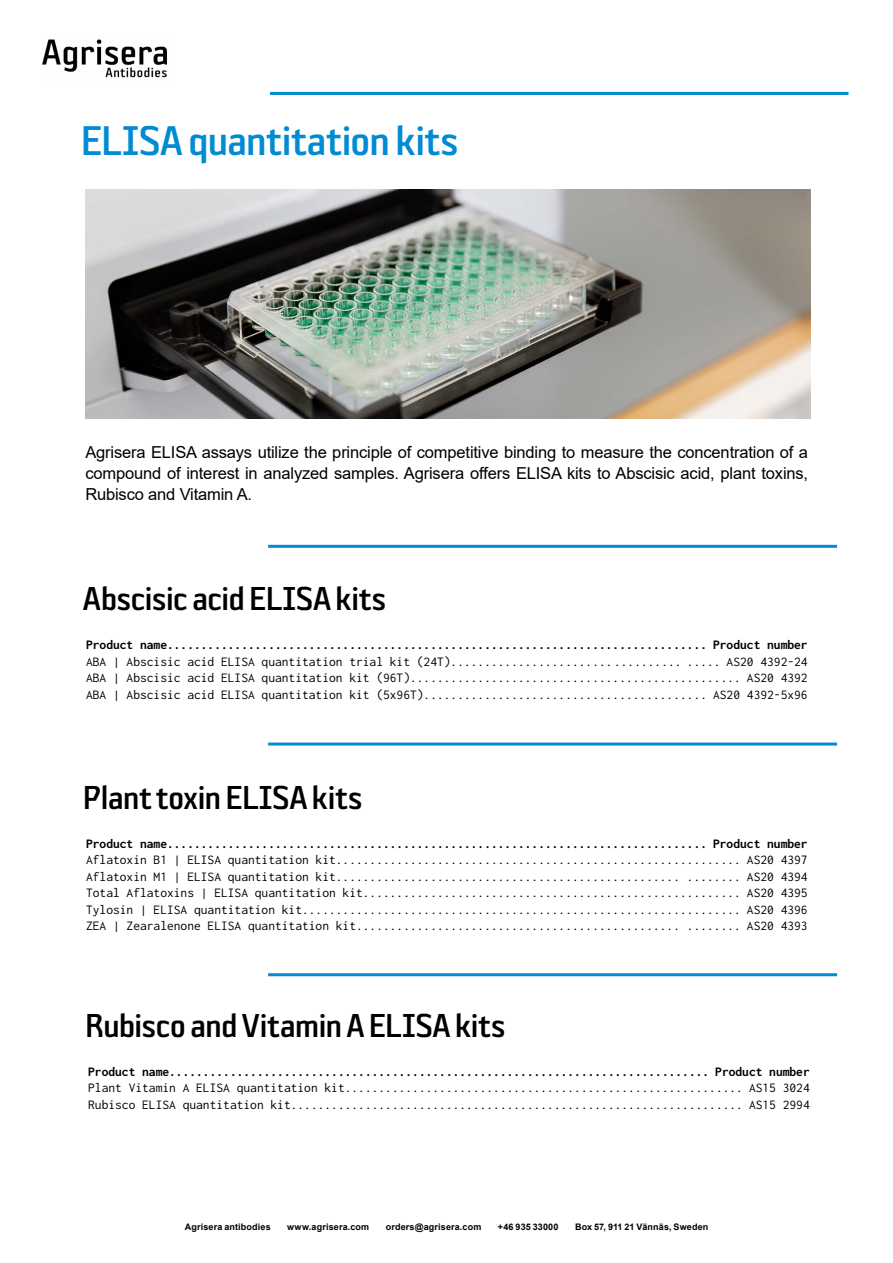
<style>
.page{position:relative;width:893px;height:1263px;background:#fff}
.page>*{position:absolute;margin:0;border:0;box-sizing:border-box;transform-origin:0 0}
.t1{font:45px "Sophisto OT C Gauge";letter-spacing:-.015em;color:#008bd2}
.t2{font:36px "Sophisto OT C Gauge";letter-spacing:-.025em;color:#000}
.t3{font:16.5px/21px "Arial";letter-spacing:-.01em;color:#000;text-align:justify}
.t4{font:13.5px/16.5px "Inconsolata";color:#000;text-align:justify}
.t5{font:700 9px "Arial";letter-spacing:.015em;color:#000}
</style>
<div class="page">
<hr style="left:270px;top:92px;width:578px;height:3px;background:#008bd2">
<img style="left:42px;top:40px;width:125px;height:38px">
<img style="left:85px;top:189px;width:725px;height:229px">
<hr style="left:268px;top:742px;width:569px;height:3px;background:#008bd2">
<hr style="left:268px;top:973px;width:569px;height:3px;background:#008bd2">
<hr style="left:268px;top:545px;width:569px;height:3px;background:#008bd2">
<h1 class="t1" style="left:81px;top:116px;width:380px">ELISA quantitation kits</h1>
<p class="t3" style="left:85px;top:441px;width:724px">Agrisera ELISA assays utilize the principle of competitive binding to measure the concentration of a compound of interest in analyzed samples. Agrisera offers ELISA kits to Abscisic acid, plant toxins, Rubisco and Vitamin A.</p>
<h2 class="t2" style="left:83px;top:578px;width:305px">Abscisic acid ELISA kits</h2>
<p class="t4" style="left:86px;top:637px;width:723px">Product name................................................................................ Product number ABA | Abscisic acid ELISA quantitation trial kit (24T).................................. ..... AS20 4392-24<br>ABA | Abscisic acid ELISA quantitation kit (96T)................................................. AS20 4392<br>ABA | Abscisic acid ELISA quantitation kit (5x96T).......................................... AS20 4392-5x96</p>
<h2 class="t2" style="left:83px;top:777px;width:281px">Plant toxin ELISA kits</h2>
<p class="t4" style="left:86px;top:836px;width:723px">Product name................................................................................ Product number Aflatoxin B1 | ELISA quantitation kit............................................................ AS20 4397<br>Aflatoxin M1 | ELISA quantitation kit................................................... ........ AS20 4394<br>Total Aflatoxins | ELISA quantitation kit........................................................ AS20 4395<br>Tylosin | ELISA quantitation kit................................................................. AS20 4396<br>ZEA | Zearalenone ELISA quantitation kit................................................ ........ AS20 4393</p>
<h2 class="t2" style="left:85px;top:1005px;width:422px">Rubisco and Vitamin A ELISA kits</h2>
<p class="t4" style="left:88px;top:1063px;width:723px">Product name................................................................................ Product number Plant Vitamin A ELISA quantitation kit........................................................... AS15 3024<br>Rubisco ELISA quantitation kit................................................................... AS15 2994</p>
<p class="t5" style="left:185px;top:1221px;width:87px">Agrisera antibodies</p>
<p class="t5" style="left:287px;top:1221px;width:84px">www.agrisera.com</p>
<p class="t5" style="left:386px;top:1221px;width:97px">orders@agrisera.com</p>
<p class="t5" style="left:498px;top:1221px;width:62px">+46 935 33000</p>
<p class="t5" style="left:575px;top:1221px;width:135px">Box 57, 911 21 Vännäs, Sweden</p>
</div>
